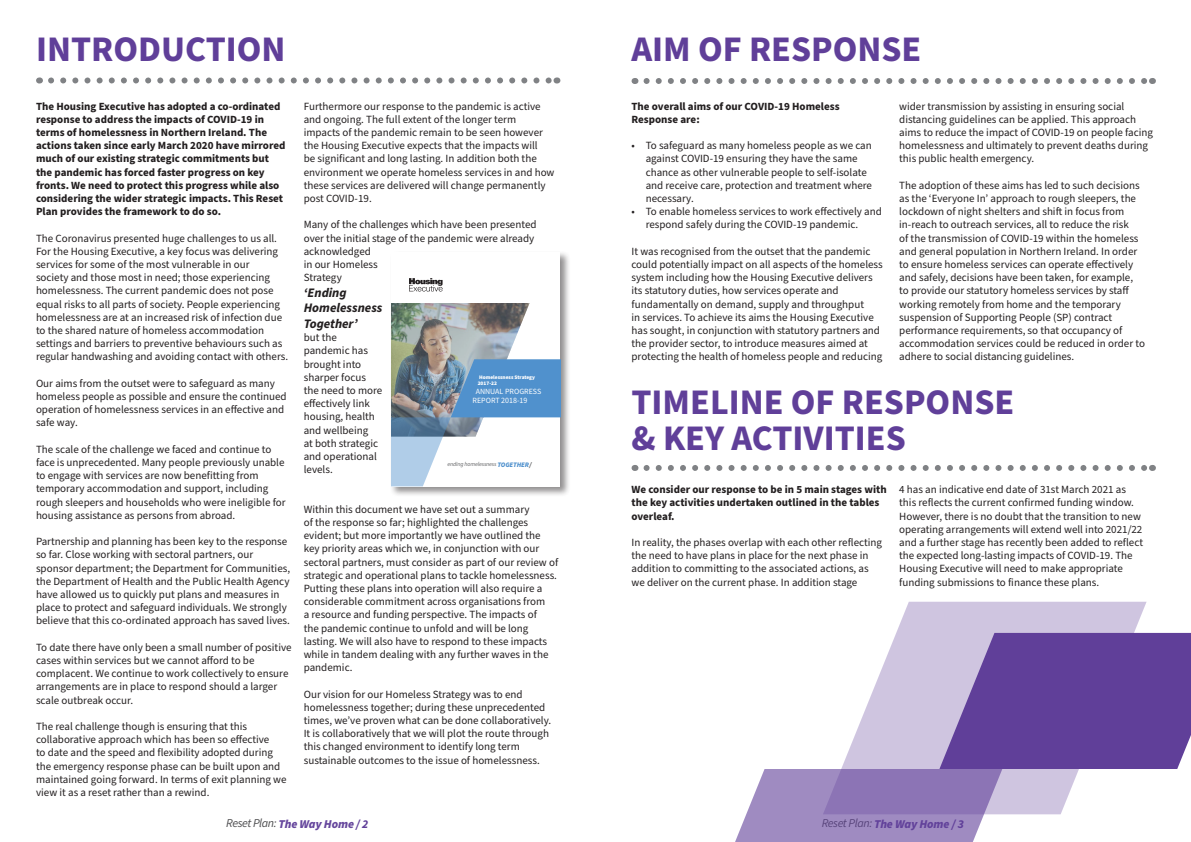
<style>
.page{position:relative;width:1191px;height:842px;background:#fff}
.page>*{position:absolute;margin:0;border:0;box-sizing:border-box;transform-origin:0 0}
.h_Heading{font:700 36px/36px "Source Sans Pro";color:#603f99}
.p_body_text{font:italic 700 13px/15.6px "Source Sans Pro";color:#231f20}
.t1{font:italic 900 12px "Source Sans Pro";letter-spacing:-.01em;color:#66479d}
.p_body_text-2{font:11px/13.2px "Source Sans Pro";color:#231f20}
.p_body_text-3{font:700 11px/13.2px "Source Sans Pro";color:#231f20}
.t2{font:7.9px/8.8px "Source Sans Pro";color:#fff}
.t3{font:italic 5.9px "Source Sans Pro";letter-spacing:-.02em;color:#636466}
.t4{font:900 5.4px/5.7px "Source Sans Pro";color:#fff}
.s1{font-weight:900;font-size:6.9px;color:#5091cd}
.s2{font-weight:900;font-size:6.9px}
.s3{font-weight:400;color:#4d4d4f}
.s4{font-weight:700;color:#603f99}
</style>
<div class="page">
<svg style="left:51px;top:77px;width:499px;height:6px"></svg>
<div style="left:390px;top:251px;width:181px;height:246px;background:#231f20;opacity:.5"></div>
<div style="left:391px;top:252px;width:169px;height:234px;background:#fff"></div>
<svg style="left:409px;top:278px;width:33px;height:13px"></svg>
<img style="left:391px;top:303px;width:169px;height:183px">
<svg style="left:646px;top:78px;width:500px;height:6px"></svg>
<div style="left:896px;top:602px;width:250px;height:31px;background:#cfc5e0"></div>
<svg style="left:735px;top:633px;width:456px;height:209px"></svg>
<svg style="left:646px;top:465px;width:500px;height:6px"></svg>
<p class="h_Heading" style="left:36px;top:32px;width:251px">INTRODUCTION</p>
<p class="p_body_text-3" style="left:36px;top:100px;width:251px">The Housing Executive has adopted a co-ordinated response to address the impacts of COVID-19 in terms of homelessness in Northern Ireland. The actions taken since early March 2020 have mirrored much of our existing strategic commitments but the pandemic has forced faster progress on key fronts. We need to protect this progress while also considering the wider strategic impacts. This Reset Plan provides the framework to do so.</p>
<p class="p_body_text-2" style="left:36px;top:232px;width:254px">The Coronavirus presented huge challenges to us all.<br>For the Housing Executive, a key focus was delivering services for some of the most vulnerable in our<br>society and those most in need; those experiencing homelessness. The current pandemic does not pose equal risks to all parts of society. People experiencing homelessness are at an increased risk of infection due to the shared nature of homeless accommodation settings and barriers to preventive behaviours such as regular handwashing and avoiding contact with others.</p>
<p class="p_body_text-2" style="left:36px;top:377px;width:252px">Our aims from the outset were to safeguard as many homeless people as possible and ensure the continued operation of homelessness services in an effective and safe way.</p>
<p class="p_body_text-2" style="left:36px;top:443px;width:251px">The scale of the challenge we faced and continue to face is unprecedented. Many people previously unable to engage with services are now benefitting from temporary accommodation and support, including rough sleepers and households who were ineligible for housing assistance as persons from abroad.</p>
<p class="p_body_text-2" style="left:36px;top:535px;width:256px">Partnership and planning has been key to the response so far. Close working with sectoral partners, our sponsor department; the Department for Communities, the Department of Health and the Public Health Agency have allowed us to quickly put plans and measures in place to protect and safeguard individuals. We strongly believe that this co-ordinated approach has saved lives.</p>
<p class="p_body_text-2" style="left:36px;top:641px;width:257px">To date there have only been a small number of positive cases within services but we cannot afford to be complacent. We continue to work collectively to ensure arrangements are in place to respond should a larger scale outbreak occur.</p>
<p class="p_body_text-2" style="left:36px;top:720px;width:252px">The real challenge though is ensuring that this collaborative approach which has been so effective<br>to date and the speed and flexibility adopted during the emergency response phase can be built upon and maintained going forward. In terms of exit planning we view it as a reset rather than a rewind.</p>
<p class="p_body_text-2" style="left:304px;top:100px;width:252px">Furthermore our response to the pandemic is active and ongoing. The full extent of the longer term impacts of the pandemic remain to be seen however the Housing Executive expects that the impacts will<br>be significant and long lasting. In addition both the environment we operate homeless services in and how these services are delivered will change permanently post COVID-19.</p>
<p class="p_body_text-2" style="left:304px;top:218px;width:234px">Many of the challenges which have been presented over the initial stage of the pandemic were already acknowledged<br>in our Homeless<br>Strategy</p>
<p class="p_body_text" style="left:304px;top:285px;width:80px">‘Ending<br>Homelessness<br>Together’</p>
<p class="p_body_text-2" style="left:304px;top:331px;width:80px">but the pandemic has brought into sharper focus the need to more effectively link housing, health and wellbeing<br>at both strategic and operational levels.</p>
<p class="p_body_text-2" style="left:304px;top:503px;width:256px">Within this document we have set out a summary<br>of the response so far; highlighted the challenges evident; but more importantly we have outlined the key priority areas which we, in conjunction with our sectoral partners, must consider as part of our review of strategic and operational plans to tackle homelessness.<br>Putting these plans into operation will also require a considerable commitment across organisations from<br>a resource and funding perspective. The impacts of<br>the pandemic continue to unfold and will be long lasting. We will also have to respond to these impacts while in tandem dealing with any further waves in the pandemic.</p>
<p class="p_body_text-2" style="left:304px;top:688px;width:249px">Our vision for our Homeless Strategy was to end homelessness together; during these unprecedented times, we’ve proven what can be done collaboratively.<br>It is collaboratively that we will plot the route through this changed environment to identify long term sustainable outcomes to the issue of homelessness.</p>
<p class="t4" style="left:478px;top:375px;width:59px">Homelessness Strategy<br>2017-22</p>
<p class="t2" style="left:472px;top:387px;width:70px;text-indent:3px">ANNUAL PROGRESS<br>REPORT 2018-19</p>
<p class="t3" style="left:447px;top:460px;width:86px">ending homelessness <span class="s1">TOGETHER</span><span class="s2">/</span></p>
<p class="h_Heading" style="left:631px;top:32px;width:291px">AIM OF RESPONSE</p>
<p class="p_body_text-3" style="left:631px;top:100px;width:210px">The overall aims of our COVID-19 Homeless<br>Response are:</p>
<p class="p_body_text-2" style="left:645px;top:139px;width:228px;text-indent:-14px">• To safeguard as many homeless people as we can against COVID-19 ensuring they have the same chance as other vulnerable people to self-isolate and receive care, protection and treatment where necessary.</p>
<p class="p_body_text-2" style="left:645px;top:205px;width:238px;text-indent:-14px">• To enable homeless services to work effectively and respond safely during the COVID-19 pandemic.</p>
<p class="p_body_text-2" style="left:631px;top:245px;width:253px">It was recognised from the outset that the pandemic could potentially impact on all aspects of the homeless system including how the Housing Executive delivers its statutory duties, how services operate and fundamentally on demand, supply and throughput<br>in services. To achieve its aims the Housing Executive has sought, in conjunction with statutory partners and the provider sector, to introduce measures aimed at protecting the health of homeless people and reducing</p>
<p class="p_body_text-2" style="left:899px;top:100px;width:255px">wider transmission by assisting in ensuring social distancing guidelines can be applied. This approach aims to reduce the impact of COVID-19 on people facing homelessness and ultimately to prevent deaths during this public health emergency.</p>
<p class="p_body_text-2" style="left:899px;top:179px;width:247px">The adoption of these aims has led to such decisions as the ‘Everyone In’ approach to rough sleepers, the lockdown of night shelters and shift in focus from in-reach to outreach services, all to reduce the risk<br>of the transmission of COVID-19 within the homeless and general population in Northern Ireland. In order to ensure homeless services can operate effectively and safely, decisions have been taken, for example, to provide our statutory homeless services by staff working remotely from home and the temporary suspension of Supporting People (SP) contract performance requirements, so that occupancy of accommodation services could be reduced in order to adhere to social distancing guidelines.</p>
<p class="h_Heading" style="left:631px;top:385px;width:384px">TIMELINE OF RESPONSE &amp; KEY ACTIVITIES</p>
<p class="p_body_text-3" style="left:631px;top:483px;width:257px">We consider our response to be in 5 main stages with the key activities undertaken outlined in the tables overleaf.</p>
<p class="p_body_text-2" style="left:631px;top:536px;width:252px">In reality, the phases overlap with each other reflecting the need to have plans in place for the next phase in addition to committing to the associated actions, as we deliver on the current phase. In addition stage</p>
<p class="p_body_text-2" style="left:899px;top:483px;width:245px">4 has an indicative end date of 31st March 2021 as this reflects the current confirmed funding window.<br>However, there is no doubt that the transition to new operating arrangements will extend well into 2021/22 and a further stage has recently been added to reflect the expected long-lasting impacts of COVID-19. The Housing Executive will need to make appropriate funding submissions to finance these plans.</p>
<p class="t1" style="left:226px;top:816px;width:144px"><span class="s3">Reset Plan:</span> The Way Home / <span class="s4">2</span></p>
<p class="t1" style="left:821px;top:816px;width:144px"><span class="s3">Reset Plan:</span> The Way Home / <span class="s4">3</span></p>
</div>
